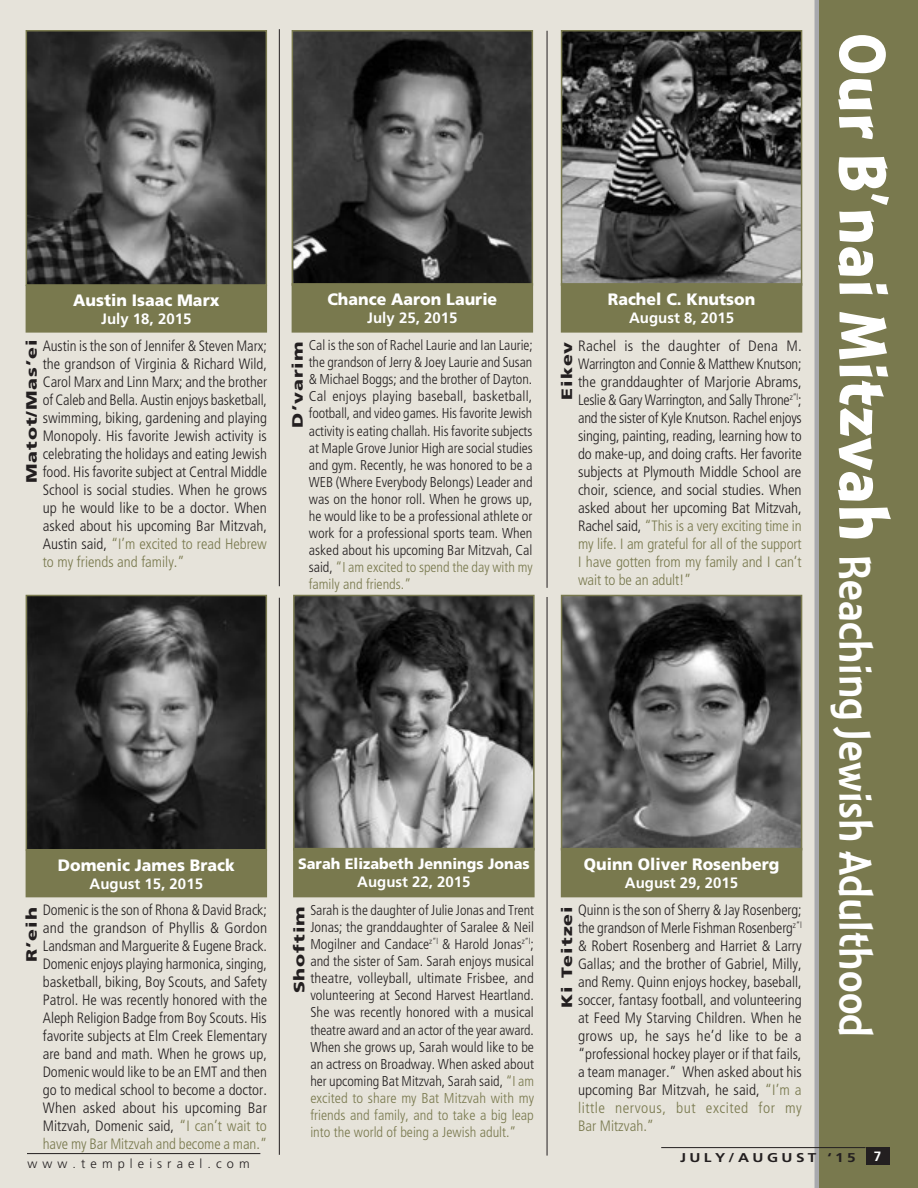
<style>
.page{position:relative;width:918px;height:1188px;background:#e6e3da}
.page>*{position:absolute;margin:0;border:0;box-sizing:border-box;transform-origin:0 0}
.t1{font:46.05px "Montara Gothic";color:#fff}
.t2{font:900 16.5px "Frutiger LT Std";color:#fff;scale:.96 1}
.t3{font:300 condensed 15px/18px "Frutiger LT Std";color:#231f20;text-align:justify}
.t4{font:700 15px "Frutiger LT Std";color:#fff}
.t5{font:900 15px "Frutiger LT Std";letter-spacing:.05em;color:#231f20;scale:1.3 1}
.t6{font:900 15px "Frutiger LT Std";color:#fff;scale:.96 1}
.t7{font:300 condensed 14.25px/17.1px "Frutiger LT Std";color:#231f20;text-align:justify}
.t8{font:700 13.5px "Frutiger LT Std";color:#fff}
.t9{font:700 12.75px "Frutiger LT Std";letter-spacing:.225em;color:#231f20;scale:1.2 1}
.t10{font:300 12.75px "Frutiger LT Std";letter-spacing:.4em;color:#231f20}
.s1{font-family:"Montara Bold Gothic";font-size:69.15px}
.s2{color:#79794e}
</style>
<div class="page">
<div style="left:817px;top:0;width:101px;height:1188px;background:#79794e"></div>
<hr style="left:815px;top:0;width:4px;height:1188px;background:#a8a9ad">
<hr style="left:279px;top:29px;width:1px;height:557px;background:#231f20">
<hr style="left:547px;top:31px;width:1px;height:557px;background:#231f20">
<img style="left:29px;top:33px;width:235px;height:250px">
<div style="left:26px;top:30px;width:241px;height:256px;border:2px solid #79794e"></div>
<hr style="left:279px;top:598px;width:1px;height:557px;background:#231f20">
<img style="left:296px;top:598px;width:236px;height:250px">
<div style="left:293px;top:595px;width:242px;height:256px;border:2px solid #79794e"></div>
<div style="left:294px;top:849px;width:240px;height:48px;background:#79794e"></div>
<div style="left:293px;top:848px;width:242px;height:49px;border:2px solid #79794e"></div>
<hr style="left:547px;top:597px;width:1px;height:559px;background:#231f20">
<img style="left:564px;top:598px;width:235px;height:250px">
<div style="left:561px;top:595px;width:241px;height:256px;border:2px solid #79794e"></div>
<div style="left:562px;top:849px;width:240px;height:48px;background:#79794e"></div>
<div style="left:561px;top:848px;width:241px;height:49px;border:2px solid #79794e"></div>
<img style="left:29px;top:598px;width:235px;height:250px">
<div style="left:26px;top:595px;width:241px;height:256px;border:2px solid #79794e"></div>
<div style="left:26px;top:850px;width:240px;height:47px;background:#79794e"></div>
<div style="left:26px;top:286px;width:240px;height:46px;background:#79794e"></div>
<div style="left:26px;top:285px;width:241px;height:48px;border:2px solid #79794e"></div>
<img style="left:295px;top:33px;width:235px;height:250px">
<div style="left:292px;top:30px;width:241px;height:256px;border:2px solid #79794e"></div>
<div style="left:292px;top:284px;width:240px;height:48px;background:#79794e"></div>
<div style="left:292px;top:283px;width:241px;height:50px;border:2px solid #79794e"></div>
<img style="left:564px;top:33px;width:235px;height:250px">
<div style="left:561px;top:30px;width:241px;height:256px;border:2px solid #79794e"></div>
<div style="left:562px;top:284px;width:240px;height:48px;background:#79794e"></div>
<div style="left:561px;top:283px;width:241px;height:50px;border:2px solid #79794e"></div>
<div style="left:866px;top:1148px;width:24px;height:17px;background:#231f20"></div>
<hr style="left:661px;top:1147px;width:205px;height:1px;background:#231f20">
<hr style="left:27px;top:1153px;width:233px;height:1px;background:#231f20">
<h1 class="t1" style="left:880px;top:33px;width:1006px;rotate:90deg"><span class="s1">Our B’nai Mitzvah</span> Reaching Jewish Adulthood</h1>
<p class="t2" style="left:327px;top:289px;width:178px">Chance Aaron Laurie</p>
<p class="t4" style="left:367px;top:309px;width:92px">July 25, 2015</p>
<p class="t7" style="left:309px;top:337px;width:225px">Cal is the son of Rachel Laurie and Ian Laurie; the grandson of Jerry &amp; Joey Laurie and Susan &amp; Michael Boggs; and the brother of Dayton.<br>Cal enjoys playing baseball, basketball, football, and video games. His favorite Jewish activity is eating challah. His favorite subjects at Maple Grove Junior High are social studies and gym. Recently, he was honored to be a WEB (Where Everybody Belongs) Leader and was on the honor roll. When he grows up, he would like to be a professional athlete or work for a professional sports team. When asked about his upcoming Bar Mitzvah, Cal said, <span class="s2">“I am excited to spend the day with my family and friends.”</span></p>
<p class="t2" style="left:608px;top:289px;width:155px">Rachel C. Knutson</p>
<p class="t4" style="left:629px;top:309px;width:107px">August 8, 2015</p>
<p class="t3" style="left:578px;top:337px;width:225px">Rachel is the daughter of Dena M.<br>Warrington and Connie &amp; Matthew Knutson; the granddaughter of Marjorie Abrams, Leslie &amp; Gary Warrington, and Sally Throne<sup>z”l</sup>; and the sister of Kyle Knutson. Rachel enjoys singing, painting, reading, learning how to do make-up, and doing crafts. Her favorite subjects at Plymouth Middle School are choir, science, and social studies. When asked about her upcoming Bat Mitzvah, Rachel said, <span class="s2">“This is a very exciting time in my life. I am grateful for all of the support I have gotten from my family and I can’t wait to be an adult!”</span></p>
<p class="t2" style="left:73px;top:290px;width:154px">Austin Isaac Marx</p>
<p class="t4" style="left:101px;top:310px;width:92px">July 18, 2015</p>
<p class="t3" style="left:43px;top:337px;width:226px">Austin is the son of Jennifer &amp; Steven Marx; the grandson of Virginia &amp; Richard Wild, Carol Marx and Linn Marx; and the brother of Caleb and Bella. Austin enjoys basketball, swimming, biking, gardening and playing Monopoly. His favorite Jewish activity is celebrating the holidays and eating Jewish food. His favorite subject at Central Middle School is social studies. When he grows up he would like to be a doctor. When asked about his upcoming Bar Mitzvah, Austin said, <span class="s2">“I’m excited to read Hebrew to my friends and family.”</span></p>
<p class="t5" style="left:558px;top:400px;width:46px;rotate:-90deg">Eikev</p>
<p class="t5" style="left:23px;top:483px;width:112px;rotate:-90deg">Matot/Mas’ei</p>
<p class="t5" style="left:289px;top:428px;width:68px;rotate:-90deg">D’varim</p>
<p class="t2" style="left:584px;top:854px;width:205px">Quinn Oliver Rosenberg</p>
<p class="t4" style="left:625px;top:874px;width:115px">August 29, 2015</p>
<p class="t3" style="left:578px;top:901px;width:225px">Quinn is the son of Sherry &amp; Jay Rosenberg; the grandson of Merle Fishman Rosenberg<sup>z”l </sup>&amp; Robert Rosenberg and Harriet &amp; Larry Gallas; and the brother of Gabriel, Milly, and Remy. Quinn enjoys hockey, baseball, soccer, fantasy football, and volunteering at Feed My Starving Children. When he grows up, he says he’d like to be a “professional hockey player or if that fails, a team manager.” When asked about his upcoming Bar Mitzvah, he said, <span class="s2">“I’m a little nervous, but excited for my Bar Mitzvah.”</span></p>
<p class="t6" style="left:298px;top:855px;width:243px">Sarah Elizabeth Jennings Jonas</p>
<p class="t4" style="left:357px;top:873px;width:115px">August 22, 2015</p>
<p class="t7" style="left:310px;top:902px;width:225px">Sarah is the daughter of Julie Jonas and Trent Jonas; the granddaughter of Saralee &amp; Neil Mogilner and Candace<sup>z”l</sup> &amp; Harold Jonas<sup>z”l</sup>; and the sister of Sam. Sarah enjoys musical theatre, volleyball, ultimate Frisbee, and volunteering at Second Harvest Heartland.<br>She was recently honored with a musical theatre award and an actor of the year award.<br>When she grows up, Sarah would like to be an actress on Broadway. When asked about her upcoming Bat Mitzvah, Sarah said, <span class="s2">“I am excited to share my Bat Mitzvah with my friends and family, and to take a big leap into the world of being a Jewish adult.”</span></p>
<p class="t5" style="left:558px;top:1008px;width:80px;rotate:-90deg">Ki Teitzei</p>
<p class="t2" style="left:58px;top:855px;width:186px">Domenic James Brack</p>
<p class="t4" style="left:90px;top:875px;width:115px">August 15, 2015</p>
<p class="t3" style="left:43px;top:901px;width:226px">Domenic is the son of Rhona &amp; David Brack; and the grandson of Phyllis &amp; Gordon Landsman and Marguerite &amp; Eugene Brack.<br>Domenic enjoys playing harmonica, singing, basketball, biking, Boy Scouts, and Safety Patrol. He was recently honored with the Aleph Religion Badge from Boy Scouts. His favorite subjects at Elm Creek Elementary are band and math. When he grows up, Domenic would like to be an EMT and then go to medical school to become a doctor.<br>When asked about his upcoming Bar Mitzvah, Domenic said, <span class="s2">“I can’t wait to have my Bar Mitzvah and become a man.”</span></p>
<p class="t10" style="left:27px;top:1156px;width:224px">www. templeisrael. com</p>
<p class="t5" style="left:290px;top:993px;width:69px;rotate:-90deg">Shoftim</p>
<p class="t5" style="left:23px;top:962px;width:44px;rotate:-90deg">R’eih</p>
<p class="t9" style="left:680px;top:1150px;width:148px">JULY/AUGUST ‘15</p>
<p class="t8" style="left:874px;top:1148px;width:9px">7</p>
<p class="t9" style="left:714px;top:1150px;width:87px">MAY/JUNE</p>
</div>
